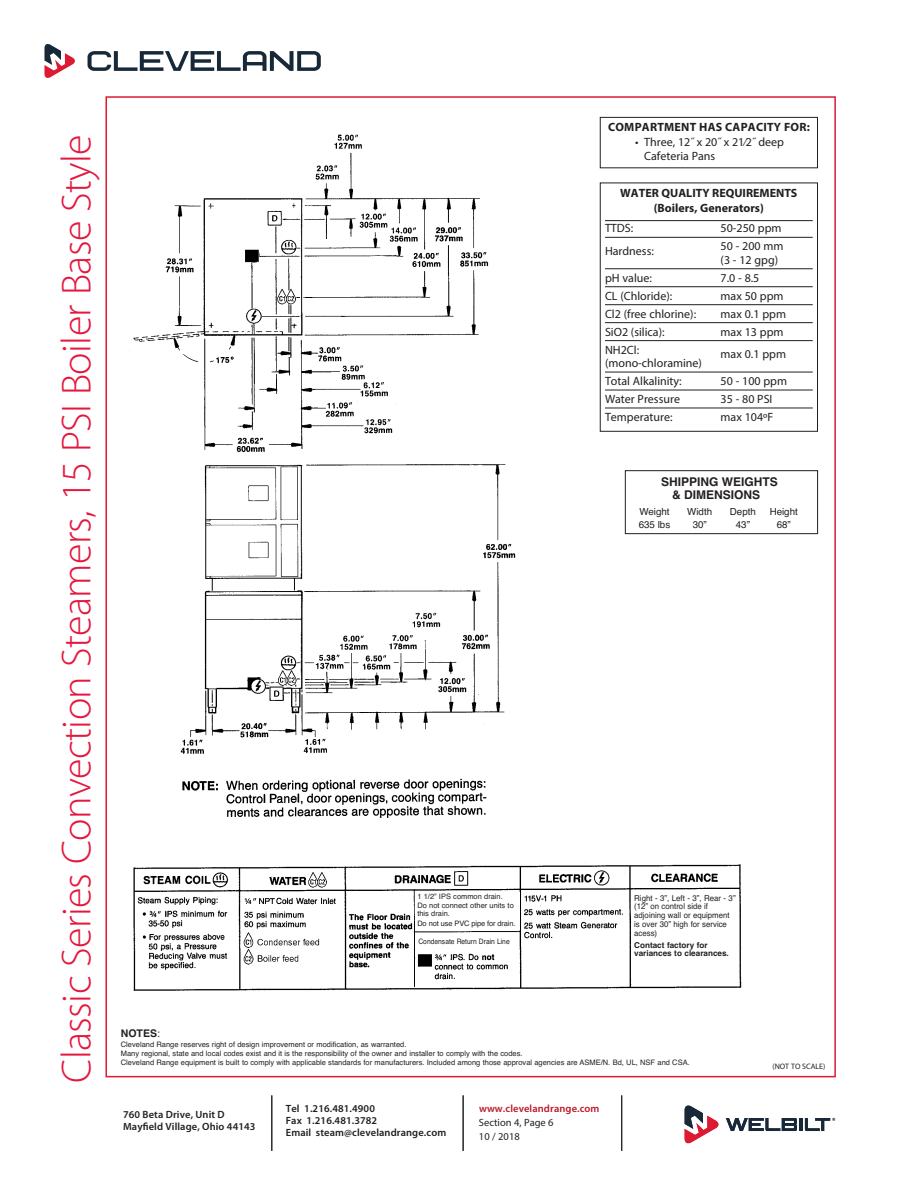
<style>
.page{position:relative;width:917px;height:1187px;background:#fff}
.page>*{position:absolute;margin:0;border:0;box-sizing:border-box;transform-origin:0 0}
.t1{font:300 42px "Myriad Pro";letter-spacing:-.015em;color:#e4183e}
.t2{font:12px/14.4px "Myriad Pro";color:#231f20}
.t3{font:700 12px "Myriad Pro";color:#231f20}
.t4{font:700 12px "Myriad Pro";letter-spacing:.02em;color:#231f20}
.t5{font:700 12px/12.9px "Helvetica";color:#231f20;text-align:center}
.t6{font:600 10.5px/12px "Myriad Pro";letter-spacing:.01em;color:#231f20}
.t7{font:600 10.5px "Myriad Pro";letter-spacing:.01em;color:#bd1828}
.t8{font:10.5px "Myriad Pro";color:#231f20}
.t9{font:700 10.5px "Helvetica";color:#231f20}
.t10{font:9.75px "Helvetica";color:#231f20}
.t11{font:8.1px/8.9px "Helvetica";color:#231f20}
.t12{font:700 8.1px/8.9px "Helvetica";color:#231f20}
.t13{font:7.95px "Myriad Pro";color:#231f20}
.t14{font:7.5px/8.1px "Helvetica";color:#231f20}
.t15{font:7.5px "Helvetica";color:#231f20;scale:.9 1}
.t16{font:7.5px "Helvetica";letter-spacing:-.02em;color:#231f20}
.s1{font-weight:400}
</style>
<div class="page">
<hr style="left:271px;top:1095px;width:1px;height:56px;background:#231f20">
<hr style="left:463px;top:1095px;width:1px;height:56px;background:#231f20">
<hr style="left:621px;top:1095px;width:1px;height:56px;background:#231f20">
<svg style="left:44px;top:44px;width:31px;height:34px"></svg>
<svg style="left:88px;top:51px;width:233px;height:20px"></svg>
<svg style="left:726px;top:1118px;width:109px;height:13px"></svg>
<svg style="left:685px;top:1105px;width:34px;height:38px"></svg>
<img style="left:129px;top:124px;width:622px;height:867px">
<div style="left:633px;top:893px;width:104px;height:90px;background:#fff"></div>
<div style="left:416px;top:892px;width:103px;height:37px;background:#fff"></div>
<div style="left:417px;top:937px;width:94px;height:14px;background:#fff"></div>
<div style="left:600px;top:183px;width:218px;height:249px;border:1px solid #231f20"></div>
<hr style="left:605px;top:220px;width:208px;height:1px;background:#231f20">
<hr style="left:605px;top:237px;width:208px;height:1px;background:#231f20">
<hr style="left:605px;top:268px;width:208px;height:1px;background:#231f20">
<hr style="left:605px;top:286px;width:208px;height:1px;background:#231f20">
<hr style="left:605px;top:304px;width:208px;height:1px;background:#231f20">
<hr style="left:605px;top:322px;width:208px;height:1px;background:#231f20">
<hr style="left:605px;top:340px;width:208px;height:1px;background:#231f20">
<hr style="left:605px;top:372px;width:208px;height:1px;background:#231f20">
<hr style="left:605px;top:390px;width:208px;height:1px;background:#231f20">
<hr style="left:605px;top:408px;width:208px;height:1px;background:#231f20">
<div style="left:600px;top:117px;width:218px;height:51px;border:1px solid #231f20"></div>
<div style="left:625px;top:470px;width:193px;height:64px;border:1px solid #231f20"></div>
<p class="t1" style="left:51px;top:1082px;width:950px;rotate:-90deg">Classic Series Convection Steamers, 15 PSI Boiler Base Style</p>
<p class="t4" style="left:608px;top:120px;width:203px">COMPARTMENT HAS CAPACITY FOR:</p>
<p class="t2" style="left:644px;top:135px;width:141px;text-indent:-9px">• Three, 12˝ x 20˝ x 21⁄2˝ deep<br>Cafeteria Pans</p>
<p class="t3" style="left:620px;top:186px;width:179px">WATER QUALITY REQUIREMENTS</p>
<p class="t3" style="left:654px;top:201px;width:112px">(Boilers, Generators)</p>
<p class="t2" style="left:605px;top:222px;width:30px">TTDS:</p>
<p class="t2" style="left:721px;top:222px;width:62px">50-250 ppm</p>
<p class="t2" style="left:605px;top:245px;width:50px">Hardness:</p>
<p class="t2" style="left:721px;top:240px;width:64px">50 - 200 mm</p>
<p class="t2" style="left:721px;top:254px;width:59px">(3 - 12 gpg)</p>
<p class="t2" style="left:605px;top:272px;width:48px">pH value:</p>
<p class="t2" style="left:721px;top:272px;width:40px">7.0 - 8.5</p>
<p class="t2" style="left:605px;top:290px;width:69px">CL (Chloride):</p>
<p class="t2" style="left:721px;top:290px;width:64px">max 50 ppm</p>
<p class="t2" style="left:605px;top:308px;width:93px">Cl2 (free chlorine):</p>
<p class="t2" style="left:721px;top:308px;width:67px">max 0.1 ppm</p>
<p class="t2" style="left:605px;top:326px;width:61px">SiO2 (silica):</p>
<p class="t2" style="left:721px;top:326px;width:64px">max 13 ppm</p>
<p class="t2" style="left:605px;top:343px;width:36px">NH2Cl:</p>
<p class="t2" style="left:721px;top:348px;width:67px">max 0.1 ppm</p>
<p class="t2" style="left:605px;top:357px;width:98px">(mono-chloramine)</p>
<p class="t2" style="left:605px;top:375px;width:78px">Total Alkalinity:</p>
<p class="t2" style="left:721px;top:375px;width:68px">50 - 100 ppm</p>
<p class="t2" style="left:605px;top:393px;width:77px">Water Pressure</p>
<p class="t2" style="left:721px;top:393px;width:53px">35 - 80 PSI</p>
<p class="t2" style="left:605px;top:411px;width:69px">Temperature:</p>
<p class="t2" style="left:721px;top:411px;width:54px">max 104ºF</p>
<p class="t5" style="left:661px;top:476px;width:118px">SHIPPING WEIGHTS &amp; DIMENSIONS</p>
<p class="t10" style="left:639px;top:508px;width:32px">Weight</p>
<p class="t10" style="left:687px;top:508px;width:26px">Width</p>
<p class="t10" style="left:730px;top:508px;width:28px">Depth</p>
<p class="t10" style="left:770px;top:508px;width:30px">Height</p>
<p class="t10" style="left:639px;top:521px;width:33px">635 lbs</p>
<p class="t10" style="left:693px;top:521px;width:16px">30”</p>
<p class="t10" style="left:736px;top:521px;width:16px">43”</p>
<p class="t10" style="left:777px;top:521px;width:16px">68”</p>
<p class="t14" style="left:417px;top:893px;width:87px">1 1/2” IPS common drain.</p>
<p class="t14" style="left:417px;top:902px;width:98px">Do not connect other units to this drain.</p>
<p class="t16" style="left:417px;top:920px;width:100px">Do not use PVC pipe for drain.</p>
<p class="t15" style="left:418px;top:939px;width:103px">Condensate Return Drain Line</p>
<p class="t11" style="left:634px;top:894px;width:103px">Right - 3”, Left - 3”, Rear - 3” (12” on control side if adjoining wall or equipment is over 30” high for service acess)</p>
<p class="t12" style="left:634px;top:941px;width:96px">Contact factory for variances to clearances.</p>
<p class="t9" style="left:121px;top:1029px;width:41px">NOTES<span class="s1">:</span></p>
<p class="t14" style="left:121px;top:1041px;width:287px">Cleveland Range reserves right of design improvement or modification, as warranted.</p>
<p class="t14" style="left:121px;top:1050px;width:403px">Many regional, state and local codes exist and it is the responsibility of the owner and installer to comply with the codes.</p>
<p class="t14" style="left:121px;top:1059px;width:570px">Cleveland Range equipment is built to comply with applicable standards for manufacturers. Included among those approval agencies are ASME/N. Bd, UL, NSF and CSA.</p>
<p class="t6" style="left:123px;top:1109px;width:134px;line-height:12.6px">760 Beta Drive, Unit D<br>Mayfield Village, Ohio 44143</p>
<p class="t6" style="left:286px;top:1104px;width:162px">Tel 1.216.481.4900<br>Fax 1.216.481.3782<br>Email steam@clevelandrange.com</p>
<p class="t7" style="left:479px;top:1105px;width:122px">www.clevelandrange.com</p>
<p class="t8" style="left:479px;top:1119px;width:76px">Section 4, Page 6</p>
<p class="t8" style="left:479px;top:1132px;width:42px">10 / 2018</p>
<p class="t13" style="left:772px;top:1063px;width:54px">(NOT TO SCALE)</p>
</div>
